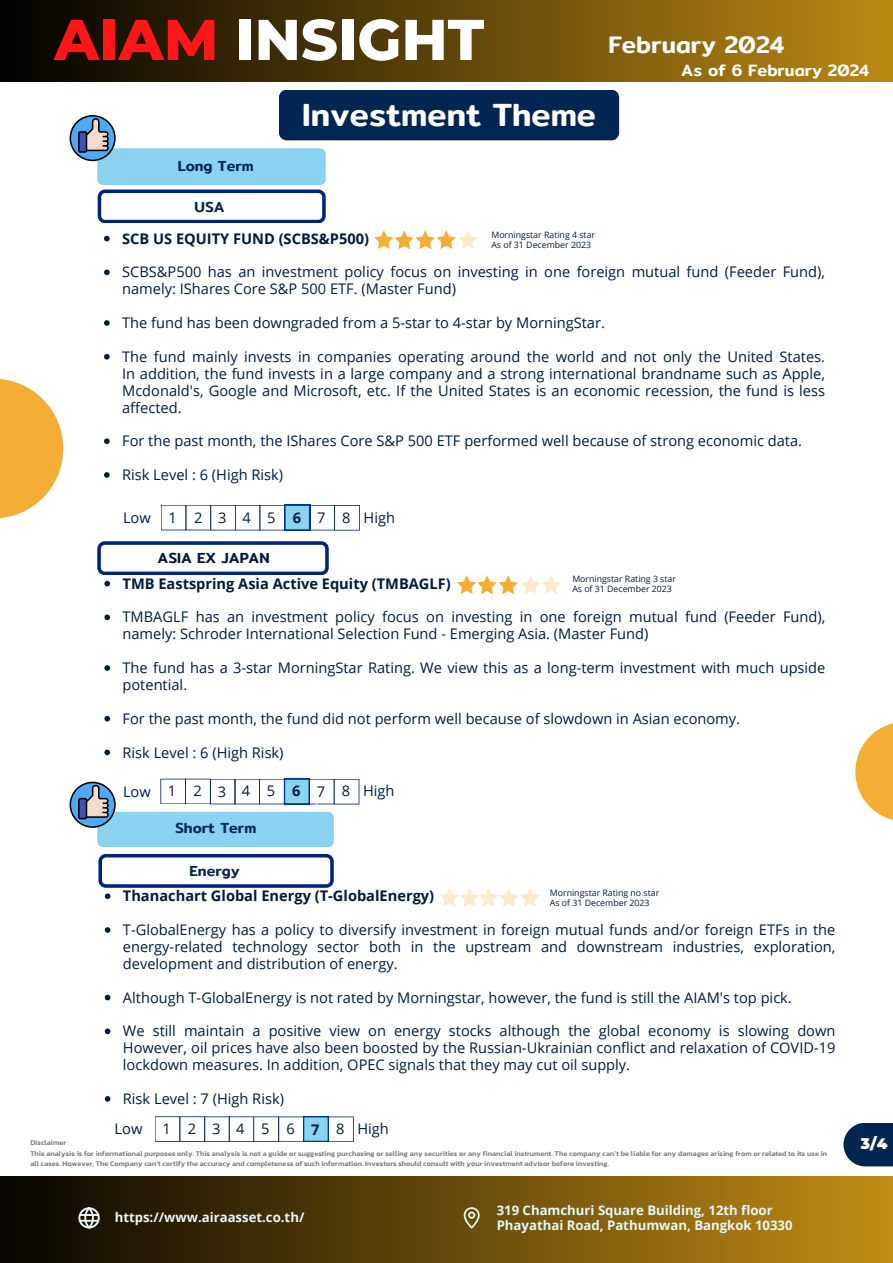
<style>
.page{position:relative;width:893px;height:1263px;background:#fff}
.page>*{position:absolute;margin:0;border:0;box-sizing:border-box;transform-origin:0 0}
.t1{font:800 57.3px "Montserrat";color:#fff}
.t2{font:500 32.1px "Mitr";color:#fff}
.t3{font:500 24px "Mitr";color:#fff}
.t4{font:500 16.5px "Mitr";color:#fff}
.t5{font:900 15px "Montserrat";color:#fff}
.t6{font:14.55px/16.8px "Open Sans";color:#001b40}
.t7{font:700 14.55px "Open Sans";color:#001b40}
.t8{font:500 14.55px "Mitr";color:#032552}
.t9{font:500 14.55px "Mitr";color:#001b40}
.t10{font:700 13.2px/15.3px "Open Sans";color:#e7f6f8}
.t11{font:8.7px "Open Sans";color:#001b40}
.t12{font:500 7.2px/10.9px "Kanit";letter-spacing:.01em;color:#737373}
.s1{color:#ff1616}
</style>
<div class="page">
<div style="left:0;top:1176px;width:892px;height:86px;background:linear-gradient(to right,#070501,#c28c15)"></div>
<svg style="left:0;top:379px;width:63px;height:139px"></svg>
<svg style="left:855px;top:723px;width:37px;height:97px"></svg>
<div style="left:0;top:0;width:892px;height:82px;background:linear-gradient(to right,#010100,#bc8815)"></div>
<div style="left:279px;top:90px;width:340px;height:50px;background:#032552;border-radius:8px"></div>
<div style="left:97px;top:148px;width:229px;height:37px;background:#8ad3f0;border-radius:6px"></div>
<svg style="left:70px;top:115px;width:46px;height:46px"></svg>
<svg style="left:98px;top:189px;width:228px;height:34px"></svg>
<svg style="left:104px;top:236px;width:6px;height:5px"></svg>
<svg style="left:104px;top:269px;width:6px;height:6px"></svg>
<svg style="left:104px;top:320px;width:6px;height:6px"></svg>
<svg style="left:104px;top:354px;width:6px;height:5px"></svg>
<svg style="left:104px;top:438px;width:6px;height:6px"></svg>
<svg style="left:104px;top:472px;width:6px;height:6px"></svg>
<svg style="left:161px;top:505px;width:199px;height:25px"></svg>
<svg style="left:97px;top:541px;width:232px;height:45px"></svg>
<svg style="left:104px;top:614px;width:6px;height:6px"></svg>
<svg style="left:104px;top:665px;width:6px;height:5px"></svg>
<svg style="left:104px;top:715px;width:6px;height:6px"></svg>
<svg style="left:104px;top:749px;width:6px;height:6px"></svg>
<svg style="left:160px;top:778px;width:199px;height:26px"></svg>
<svg style="left:457px;top:575px;width:104px;height:19px"></svg>
<hr style="left:316px;top:795px;width:1px;height:68px;background:#fff">
<div style="left:97px;top:811px;width:237px;height:36px;background:#8ad3f0;border-radius:6px"></div>
<svg style="left:70px;top:781px;width:46px;height:46px"></svg>
<svg style="left:98px;top:854px;width:236px;height:33px"></svg>
<svg style="left:105px;top:893px;width:5px;height:6px"></svg>
<svg style="left:105px;top:927px;width:5px;height:5px"></svg>
<svg style="left:105px;top:994px;width:5px;height:6px"></svg>
<svg style="left:105px;top:1028px;width:5px;height:6px"></svg>
<svg style="left:105px;top:1096px;width:5px;height:5px"></svg>
<svg style="left:155px;top:1116px;width:199px;height:25px"></svg>
<svg style="left:463px;top:1206px;width:16px;height:22px"></svg>
<svg style="left:78px;top:1206px;width:22px;height:22px"></svg>
<div style="left:843px;top:1122px;width:49px;height:44px;background:#032552"></div>
<svg style="left:440px;top:888px;width:99px;height:18px"></svg>
<svg style="left:374px;top:230px;width:103px;height:19px"></svg>
<p class="t1" style="left:54px;top:5px;width:431px"><span class="s1">AIAM</span> INSIGHT</p>
<p class="t8" style="left:178px;top:154px;width:78px">Long Term</p>
<p class="t8" style="left:194px;top:195px;width:32px">USA</p>
<p class="t2" style="left:302px;top:89px;width:295px">Investment Theme</p>
<p class="t3" style="left:608px;top:26px;width:178px">February 2024</p>
<p class="t4" style="left:681px;top:57px;width:189px">As of 6 February 2024</p>
<p class="t11" style="left:491px;top:229px;width:105px">Morningstar Rating 4 star</p>
<p class="t11" style="left:491px;top:239px;width:101px">As of 31 December 2023</p>
<h1 class="t7" style="left:122px;top:228px;width:248px">SCB US EQUITY FUND (SCBS&amp;P500)</h1>
<h3 class="t6" style="left:122px;top:263px;width:704px">SCBS&amp;P500 has an investment policy focus on investing in one foreign mutual fund (Feeder Fund), namely: IShares Core S&amp;P 500 ETF. (Master Fund)</h3>
<p class="t6" style="left:122px;top:314px;width:484px">The fund has been downgraded from a 5-star to 4-star by MorningStar.</p>
<h2 class="t6" style="left:122px;top:348px;width:704px;text-align:justify">The fund mainly invests in companies operating around the world and not only the United States.<br>In addition, the fund invests in a large company and a strong international brandname such as Apple, Mcdonald's, Google and Microsoft, etc. If the United States is an economic recession, the fund is less affected.</h2>
<p class="t6" style="left:122px;top:432px;width:681px">For the past month, the IShares Core S&amp;P 500 ETF performed well because of strong economic data.</p>
<h5 class="t6" style="left:122px;top:466px;width:162px">Risk Level : 6 (High Risk)</h5>
<p class="t6" style="left:123px;top:508px;width:29px">Low</p>
<p class="t6" style="left:168px;top:508px;width:10px">1</p>
<p class="t6" style="left:194px;top:508px;width:10px">2</p>
<p class="t6" style="left:218px;top:508px;width:10px">3</p>
<p class="t6" style="left:242px;top:508px;width:10px">4</p>
<p class="t6" style="left:267px;top:508px;width:10px">5</p>
<p class="t7" style="left:293px;top:507px;width:10px">6</p>
<p class="t6" style="left:317px;top:508px;width:10px">7</p>
<p class="t6" style="left:342px;top:508px;width:10px">8</p>
<p class="t6" style="left:363px;top:508px;width:33px">High</p>
<p class="t9" style="left:158px;top:546px;width:114px">ASIA EX JAPAN</p>
<p class="t11" style="left:572px;top:572px;width:105px">Morningstar Rating 3 star</p>
<p class="t11" style="left:572px;top:582px;width:101px">As of 31 December 2023</p>
<p class="t7" style="left:122px;top:573px;width:330px">TMB Eastspring Asia Active Equity (TMBAGLF)</p>
<p class="t6" style="left:122px;top:608px;width:704px">TMBAGLF has an investment policy focus on investing in one foreign mutual fund (Feeder Fund), namely: Schroder International Selection Fund - Emerging Asia. (Master Fund)</p>
<p class="t6" style="left:122px;top:659px;width:704px">The fund has a 3-star MorningStar Rating. We view this as a long-term investment with much upside potential.</p>
<p class="t6" style="left:122px;top:709px;width:619px">For the past month, the fund did not perform well because of slowdown in Asian economy.</p>
<p class="t6" style="left:122px;top:743px;width:162px">Risk Level : 6 (High Risk)</p>
<p class="t6" style="left:123px;top:782px;width:29px">Low</p>
<h5 class="t6" style="left:168px;top:782px;width:10px">1</h5>
<p class="t6" style="left:193px;top:782px;width:10px">2</p>
<p class="t6" style="left:218px;top:782px;width:10px">3</p>
<p class="t6" style="left:242px;top:782px;width:10px">4</p>
<p class="t6" style="left:267px;top:782px;width:10px">5</p>
<p class="t7" style="left:292px;top:780px;width:10px">6</p>
<p class="t6" style="left:316px;top:782px;width:10px">7</p>
<p class="t6" style="left:342px;top:782px;width:10px">8</p>
<p class="t6" style="left:363px;top:782px;width:33px">High</p>
<p class="t8" style="left:175px;top:815px;width:83px">Short Term</p>
<p class="t8" style="left:189px;top:859px;width:52px">Energy</p>
<p class="t11" style="left:550px;top:886px;width:111px">Morningstar Rating no star</p>
<p class="t11" style="left:550px;top:896px;width:101px">As of 31 December 2023</p>
<p class="t7" style="left:123px;top:885px;width:313px">Thanachart Global Energy (T-GlobalEnergy)</p>
<p class="t6" style="left:123px;top:920px;width:714px;text-align:justify">T-GlobalEnergy has a policy to diversify investment in foreign mutual funds and/or foreign ETFs in the energy-related technology sector both in the upstream and downstream industries, exploration, development and distribution of energy.</p>
<p class="t6" style="left:123px;top:988px;width:670px">Although T-GlobalEnergy is not rated by Morningstar, however, the fund is still the AIAM's top pick.</p>
<p class="t6" style="left:123px;top:1022px;width:714px;text-align:justify">We still maintain a positive view on energy stocks although the global economy is slowing down However, oil prices have also been boosted by the Russian-Ukrainian conflict and relaxation of COVID-19 lockdown measures. In addition, OPEC signals that they may cut oil supply.</p>
<p class="t6" style="left:123px;top:1089px;width:162px">Risk Level : 7 (High Risk)</p>
<p class="t6" style="left:115px;top:1120px;width:29px">Low</p>
<p class="t6" style="left:162px;top:1119px;width:10px">1</p>
<h6 class="t6" style="left:188px;top:1119px;width:10px">2</h6>
<h6 class="t6" style="left:212px;top:1120px;width:10px">3</h6>
<p class="t6" style="left:236px;top:1119px;width:10px">4</p>
<p class="t6" style="left:261px;top:1119px;width:10px">5</p>
<p class="t6" style="left:286px;top:1120px;width:10px">6</p>
<p class="t7" style="left:311px;top:1118px;width:10px">7</p>
<p class="t6" style="left:336px;top:1119px;width:10px">8</p>
<p class="t6" style="left:357px;top:1119px;width:33px">High</p>
<p class="t12" style="left:30px;top:1136px;width:37px">Disclaimer</p>
<p class="t12" style="left:30px;top:1147px;width:798px">This analysis is for informational purposes only. This analysis is not a guide or suggesting purchasing or selling any securities or any financial instrument. The company can’t be liable for any damages arising from or related to its use in all cases. However, The Company can’t certify the accuracy and completeness of such information. Investors should consult with your investment advisor before investing.</p>
<p class="t10" style="left:115px;top:1209px;width:191px">https://www.airaasset.co.th/</p>
<p class="t10" style="left:496px;top:1201px;width:297px">319 Chamchuri Square Building, 12th floor<br>Phayathai Road, Pathumwan, Bangkok 10330</p>
<p class="t5" style="left:860px;top:1133px;width:28px">3/4</p>
</div>
